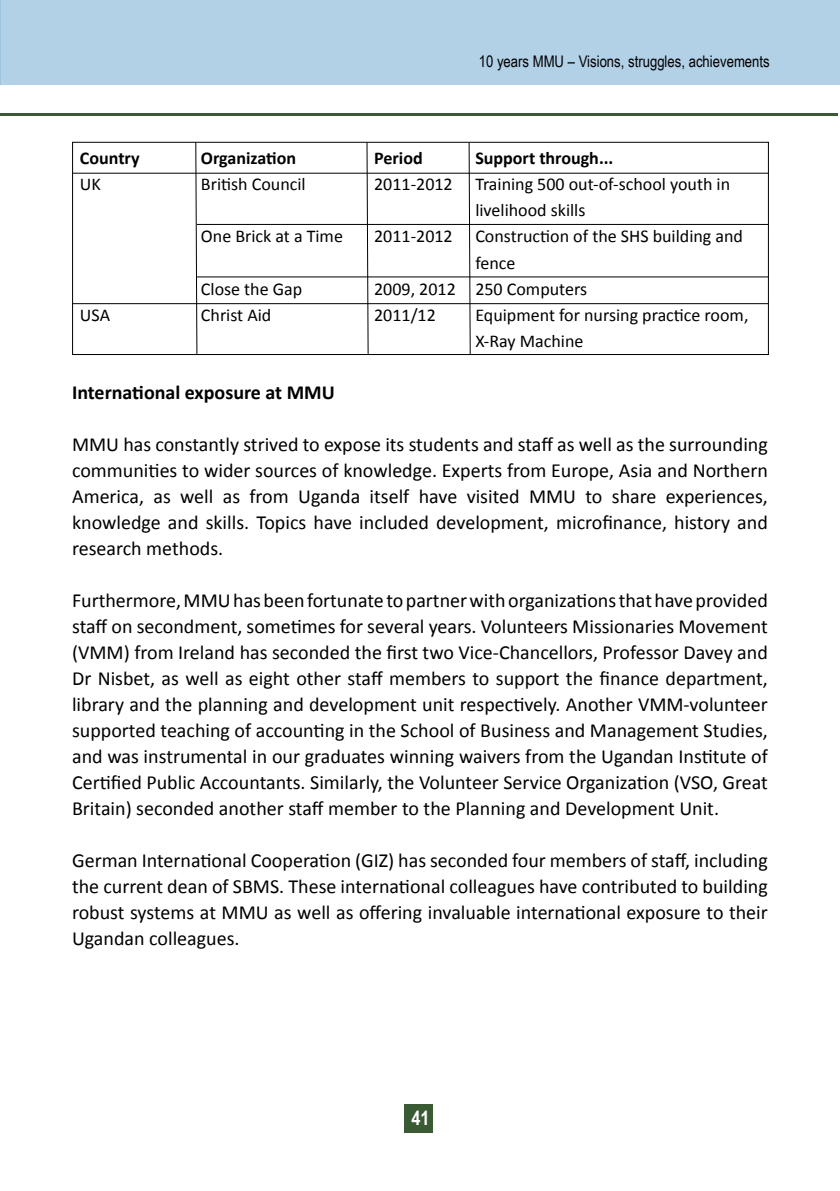
<style>
.page{position:relative;width:840px;height:1191px;background:#fff}
.page>*{position:absolute;margin:0;border:0;box-sizing:border-box;transform-origin:0 0}
.t1{font:20px/26px "Calibri";color:#000;text-align:justify}
.t2{font:700 20px "Calibri";color:#000}
.t3{font:700 20px "Arial Narrow";color:#fff}
.t4{font:18px/26px "Calibri";color:#000}
.t5{font:700 18px "Calibri";color:#000}
.t6{font:16px "Arial Narrow";color:#000}
</style>
<div class="page">
<div style="left:0;top:0;width:839px;height:85px;background:#b2d0e6"></div>
<div style="left:404px;top:1104px;width:28px;height:29px;background:#395a33"></div>
<hr style="left:0;top:113px;width:837px;height:3px;background:#395a32">
<div style="left:72px;top:142px;width:696px;height:213px;border:1px solid #000"></div>
<hr style="left:72px;top:173px;width:696px;height:1px;background:#000">
<svg style="left:195px;top:142px;width:2px;height:212px"></svg>
<svg style="left:366px;top:142px;width:2px;height:212px"></svg>
<svg style="left:468px;top:142px;width:2px;height:212px"></svg>
<hr style="left:197px;top:224px;width:571px;height:1px;background:#000">
<hr style="left:196px;top:276px;width:572px;height:1px;background:#000">
<hr style="left:72px;top:303px;width:696px;height:1px;background:#000">
<p class="t5" style="left:80px;top:147px;width:61px">Country</p>
<p class="t4" style="left:80px;top:171px;width:22px">UK</p>
<p class="t4" style="left:80px;top:301px;width:32px">USA</p>
<p class="t5" style="left:201px;top:147px;width:97px">Organization</p>
<p class="t4" style="left:201px;top:171px;width:106px">British Council</p>
<p class="t4" style="left:201px;top:223px;width:143px">One Brick at a Time</p>
<p class="t4" style="left:201px;top:275px;width:103px">Close the Gap<br>Christ Aid</p>
<p class="t6" style="left:478px;top:50px;width:292px">10 years MMU – Visions, struggles, achievements</p>
<p class="t5" style="left:374px;top:147px;width:50px">Period</p>
<p class="t4" style="left:374px;top:171px;width:80px">2011-2012</p>
<p class="t4" style="left:374px;top:223px;width:80px">2011-2012</p>
<p class="t4" style="left:374px;top:275px;width:83px">2009, 2012<br>2011/12</p>
<p class="t5" style="left:475px;top:147px;width:139px">Support through...</p>
<p class="t4" style="left:475px;top:171px;width:274px">Training 500 out-of-school youth in livelihood skills<br>Construction of the SHS building and fence<br>250 Computers<br>Equipment for nursing practice room,<br>X-Ray Machine</p>
<p class="t2" style="left:72px;top:379px;width:264px">International exposure at MMU</p>
<p class="t1" style="left:72px;top:430px;width:697px">MMU has constantly strived to expose its students and staff as well as the surrounding communities to wider sources of knowledge. Experts from Europe, Asia and Northern America, as well as from Uganda itself have visited MMU to share experiences, knowledge and skills. Topics have included development, microfinance, history and research methods.</p>
<p class="t1" style="left:72px;top:586px;width:697px">Furthermore, MMU has been fortunate to partner with organizations that have provided staff on secondment, sometimes for several years. Volunteers Missionaries Movement (VMM) from Ireland has seconded the first two Vice-Chancellors, Professor Davey and Dr Nisbet, as well as eight other staff members to support the finance department, library and the planning and development unit respectively. Another VMM-volunteer supported teaching of accounting in the School of Business and Management Studies, and was instrumental in our graduates winning waivers from the Ugandan Institute of Certified Public Accountants. Similarly, the Volunteer Service Organization (VSO, Great Britain) seconded another staff member to the Planning and Development Unit.</p>
<p class="t1" style="left:72px;top:846px;width:696px">German International Cooperation (GIZ) has seconded four members of staff, including the current dean of SBMS. These international colleagues have contributed to building robust systems at MMU as well as offering invaluable international exposure to their Ugandan colleagues.</p>
<p class="t3" style="left:411px;top:1103px;width:20px">41</p>
</div>
